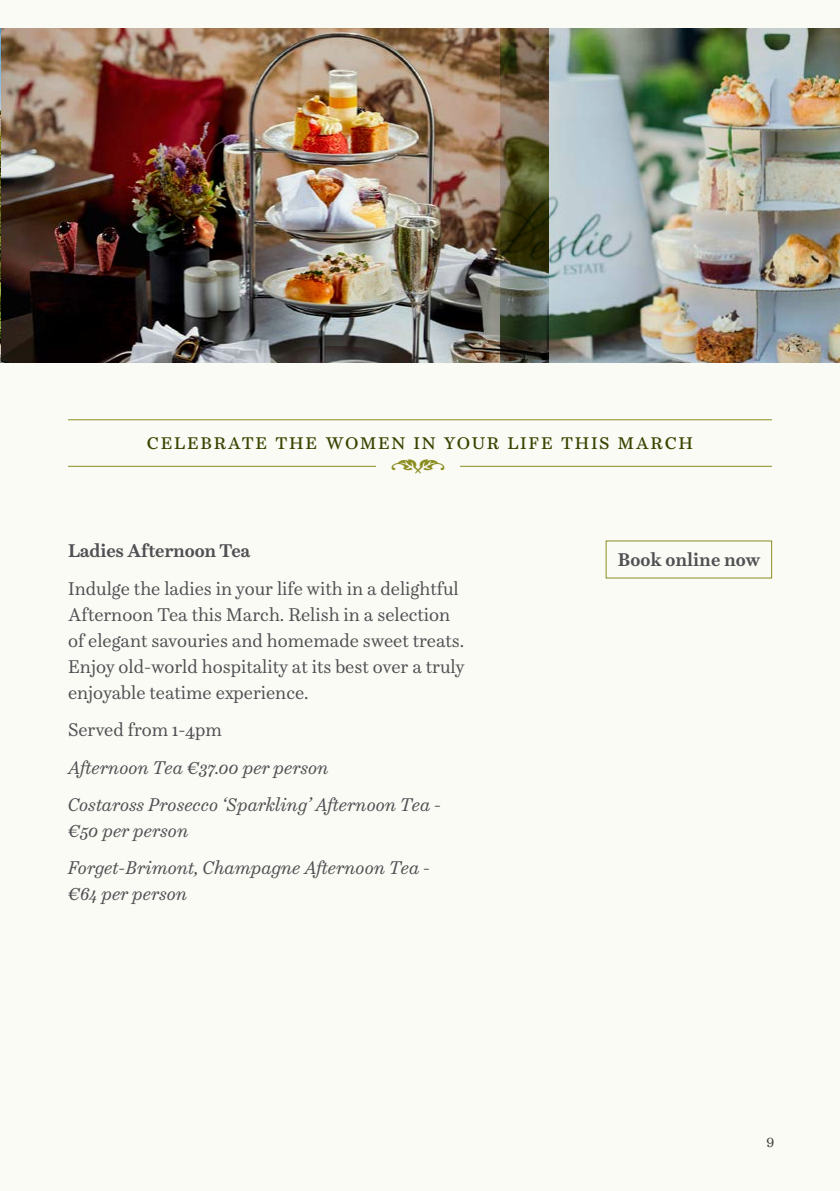
<style>
.page{position:relative;width:840px;height:1191px;background:#fff}
.page>*{position:absolute;margin:0;border:0;box-sizing:border-box;transform-origin:0 0}
.t1{font:28px "Type Embellishments One Let Plain";color:#8b8d20}
.t2{font:22px "Schotis Text";letter-spacing:.075em;color:#3a4300}
.t3{font:18px/26px "Schotis Text";color:#504f53}
.t4{font:italic 18px/37.4px "Schotis Text";color:#504f53}
.t5{font:700 18px "Schotis Text";letter-spacing:-.01em;color:#504f53}
.t6{font:14px "Schotis Text";color:#45423e}
</style>
<div class="page">
<div style="left:0;top:0;width:27px;height:1191px;background:#fafbf5"></div>
<img style="left:0;top:28px;width:1px;height:335px">
<div style="left:1px;top:0;width:838px;height:1191px;background:#fafbf5"></div>
<img style="left:1px;top:28px;width:499px;height:335px">
<hr style="left:68px;top:419px;width:703px;height:1px;background:#8b8d20">
<hr style="left:68px;top:466px;width:703px;height:1px;background:#8b8d20">
<div style="left:376px;top:461px;width:84px;height:35px;background:#fafbf5"></div>
<img style="left:500px;top:28px;width:339px;height:335px">
<p class="t2" style="left:147px;top:425px;width:547px">celebrate the women in your life this march</p>
<h1 class="t1" style="left:390px;top:455px;width:57px">(</h1>
<p class="t5" style="left:68px;top:537px;width:184px">Ladies Afternoon Tea</p>
<p class="t3" style="left:68px;top:575px;width:398px">Indulge the ladies in your life with in a delightful Afternoon Tea this March. Relish in a selection of elegant savouries and homemade sweet treats.<br>Enjoy old-world hospitality at its best over a truly enjoyable teatime experience.</p>
<p class="t3" style="left:68px;top:716px;width:155px">Served from 1-4pm</p>
<p class="t4" style="left:68px;top:748px;width:375px">Afternoon Tea €37.00 per person<br>Costaross Prosecco ‘Sparkling’ Afternoon Tea -</p>
<p class="t4" style="left:68px;top:811px;width:364px">€50 per person<br>Forget-Brimont, Champagne Afternoon Tea -</p>
<p class="t4" style="left:68px;top:874px;width:121px">€64 per person</p>
<p class="t5" style="left:617px;top:546px;width:144px">Book online now</p>
<p class="t6" style="left:766px;top:1129px;width:9px">9</p>
</div>
